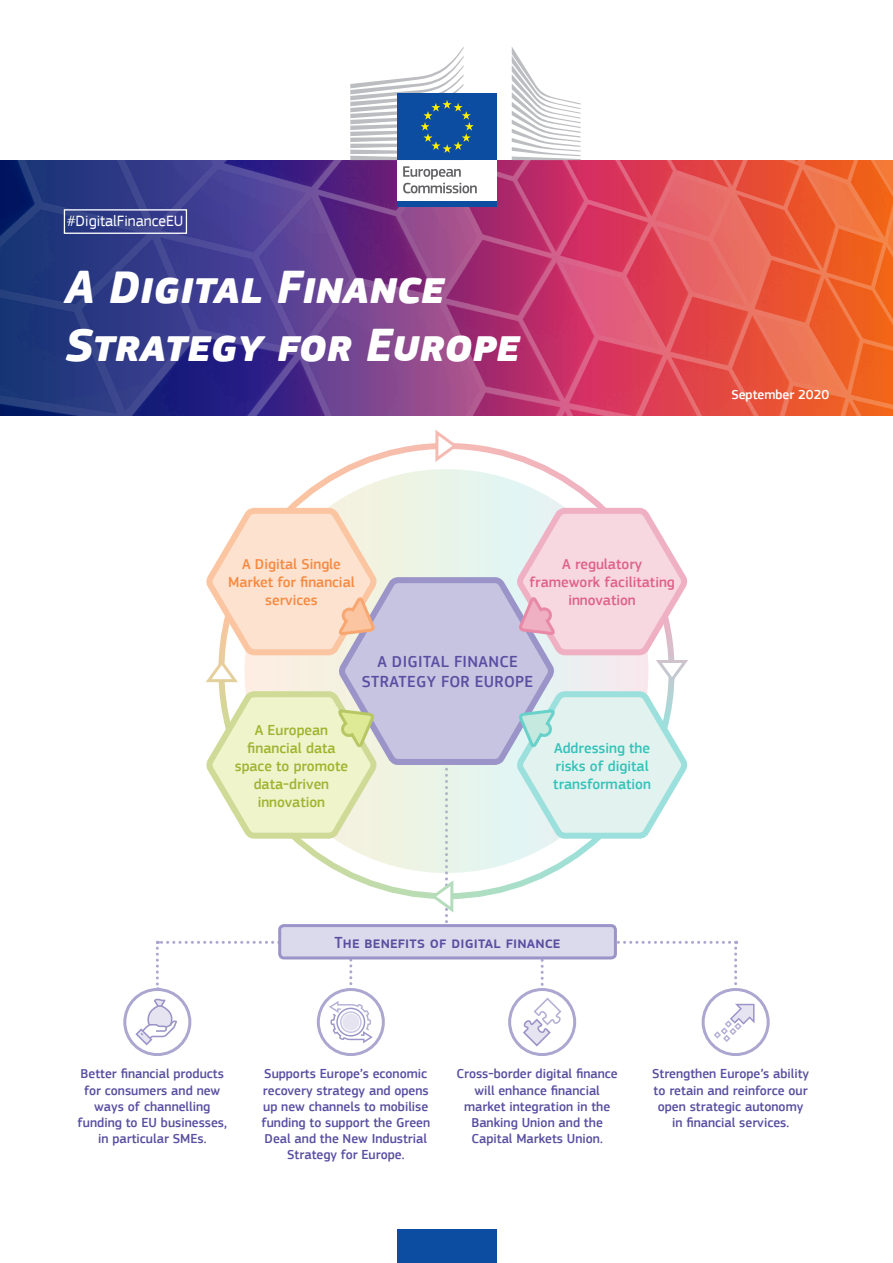
<style>
.page{position:relative;width:893px;height:1263px;background:#fff}
.page>*{position:absolute;margin:0;border:0;box-sizing:border-box;transform-origin:0 0}
.MainTitle{font:italic 700 48px/57.6px "EC Square Sans Pro";color:#fff}
.Subtitle_2{font:500 16.5px/19.8px "EC Square Sans Pro";letter-spacing:.02em;color:#584fa1;text-align:center}
.t1{font:15.6px "EC Square Sans Pro";color:#fff}
.Polygon_text{font:500 15px/18px "EC Square Sans Pro";color:#9fb430;text-align:center}
.Polygon_text-2{font:500 15px/18px "EC Square Sans Pro";color:#df6289;text-align:center}
.Polygon_text-3{font:500 15px/18px "EC Square Sans Pro";color:#36c2b9}
.Polygon_text-4{font:500 15px/18px "EC Square Sans Pro";color:#f68a42;text-align:center}
.Bullets{font:500 13.5px/16.2px "EC Square Sans Pro";color:#584fa1;text-align:center}
.Date{font:500 13.5px "EC Square Sans Pro";color:#fff}
</style>
<div class="page">
<img style="left:0;top:160px;width:893px;height:255px">
<svg style="left:125px;top:989px;width:65px;height:65px"></svg>
<div style="left:123px;top:988px;width:68px;height:68px;border:3px solid #aca7d0;border-radius:50%"></div>
<svg style="left:318px;top:989px;width:65px;height:65px"></svg>
<svg style="left:510px;top:989px;width:65px;height:65px"></svg>
<svg style="left:703px;top:989px;width:65px;height:65px"></svg>
<div style="left:702px;top:988px;width:68px;height:68px;border:3px solid #aca7d0;border-radius:50%"></div>
<svg style="left:135px;top:430px;width:619px;height:616px"></svg>
<div style="left:397px;top:158px;width:100px;height:44px;background:#fff"></div>
<svg style="left:403px;top:166px;width:74px;height:27px"></svg>
<div style="left:397px;top:201px;width:100px;height:6px;background:#0d4da1"></div>
<svg style="left:512px;top:47px;width:69px;height:113px"></svg>
<div style="left:397px;top:94px;width:100px;height:66px;background:#0d4da1"></div>
<svg style="left:350px;top:47px;width:124px;height:113px"></svg>
<div style="left:397px;top:1229px;width:100px;height:34px;background:#0d4da1"></div>
<p class="t1" style="left:67px;top:212px;width:118px">#DigitalFinanceEU</p>
<p class="MainTitle" style="left:65px;top:260px;width:456px">A Digital Finance<br>Strategy for Europe</p>
<p class="Date" style="left:731px;top:387px;width:99px">September 2020</p>
<p class="Polygon_text-4" style="left:228px;top:555px;width:128px">A Digital Single<br>Market for financial services</p>
<p class="Polygon_text-2" style="left:529px;top:555px;width:147px">A regulatory framework facilitating innovation</p>
<p class="Polygon_text" style="left:235px;top:721px;width:115px">A European financial data space to promote data-driven innovation</p>
<p class="Subtitle_2" style="left:362px;top:652px;width:173px">A DIGITAL FINANCE<br>STRATEGY FOR EUROPE</p>
<p class="Polygon_text-3" style="left:553px;top:739px;width:99px">Addressing the risks of digital transformation</p>
<p class="Subtitle_2" style="left:335px;top:933px;width:228px">The benefits of digital finance</p>
<p class="Bullets" style="left:78px;top:1066px;width:151px">Better financial products for consumers and new ways of channelling funding to EU businesses, in particular SMEs.</p>
<p class="Bullets" style="left:261px;top:1066px;width:170px">Supports Europe’s economic recovery strategy and opens up new channels to mobilise funding to support the Green<br>Deal and the New Industrial<br>Strategy for Europe.</p>
<p class="Bullets" style="left:457px;top:1066px;width:163px">Cross-border digital finance will enhance financial market integration in the<br>Banking Union and the<br>Capital Markets Union.</p>
<p class="Bullets" style="left:652px;top:1066px;width:159px">Strengthen Europe’s ability to retain and reinforce our open strategic autonomy in financial services.</p>
</div>
